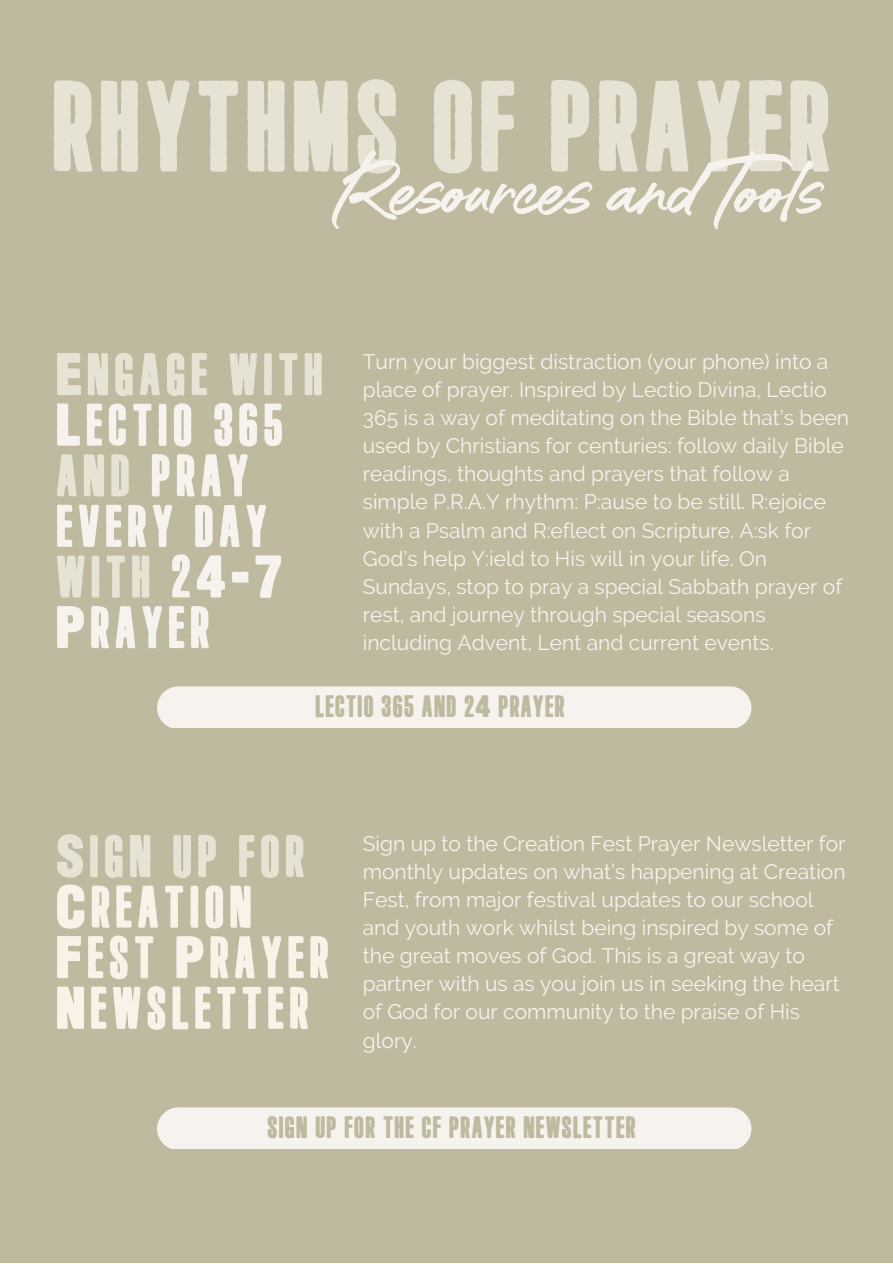
<style>
.page{position:relative;width:893px;height:1264px;background:#fff}
.page>*{position:absolute;margin:0;border:0;box-sizing:border-box;transform-origin:0 0}
.t1{font:130.35px "Long Haired Freaky People";letter-spacing:.02em;color:#e6e3d5}
.t2{font:116.85px "Kokomo Breeze";color:#f6f3ee}
.t3{font:60.3px/50.6px "Long Haired Freaky People";letter-spacing:.07em;color:#f6f3ee}
.t4{font:60.3px/50.6px "Long Haired Freaky People";letter-spacing:.07em;color:#faf2e9}
.t5{font:60.3px "Long Haired Freaky People";letter-spacing:.07em;color:#e6e3d5}
.t6{font:30.9px "Long Haired Freaky People";letter-spacing:.02em;color:#bfb9a0}
.t7{font:21px/28px "Raleway";color:#f6f3ee}
.s1{color:#e6e3d5}
</style>
<div class="page">
<div style="left:0;top:0;width:892px;height:1262px;background:#bfb9a0"></div>
<div style="left:157px;top:686px;width:594px;height:42px;background:#f6f3ee;border-radius:21px"></div>
<div style="left:157px;top:1107px;width:594px;height:42px;background:#f6f3ee;border-radius:21px"></div>
<h1 class="t1" style="left:54px;top:63px;width:782px">RHYTHMS OF PRAYER</h1>
<h2 class="t2" style="left:344px;top:102px;width:479px">Resources and Tools</h2>
<h3 class="t5" style="left:57px;top:345px;width:269px">ENGAGE WITH</h3>
<h3 class="t3" style="left:57px;top:401px;width:229px">LECTIO 365<br><span class="s1">AND</span> PRAY<br>EVERY DAY<br><span class="s1">WITH</span> 24-7<br>PRAYER</h3>
<p class="t7" style="left:363px;top:347px;width:488px">Turn your biggest distraction (your phone) into a place of prayer. Inspired by Lectio Divina, Lectio 365 is a way of meditating on the Bible that’s been used by Christians for centuries: follow daily Bible readings, thoughts and prayers that follow a simple P.R.A.Y rhythm: P:ause to be still. R:ejoice with a Psalm and R:eflect on Scripture. A:sk for God’s help Y:ield to His will in your life. On Sundays, stop to pray a special Sabbath prayer of rest, and journey through special seasons including Advent, Lent and current events.</p>
<h3 class="t6" style="left:315px;top:691px;width:251px">LECTIO 365 AND 24 PRAYER</h3>
<h3 class="t5" style="left:57px;top:826px;width:251px">SIGN UP FOR</h3>
<h3 class="t4" style="left:57px;top:883px;width:275px">CREATION<br>FEST PRAYER<br>NEWSLETTER</h3>
<p class="t7" style="left:363px;top:829px;width:484px">Sign up to the Creation Fest Prayer Newsletter for monthly updates on what’s happening at Creation Fest, from major festival updates to our school and youth work whilst being inspired by some of the great moves of God. This is a great way to partner with us as you join us in seeking the heart of God for our community to the praise of His glory.</p>
<h3 class="t6" style="left:268px;top:1112px;width:370px">SIGN UP FOR THE CF PRAYER NEWSLETTER</h3>
</div>
